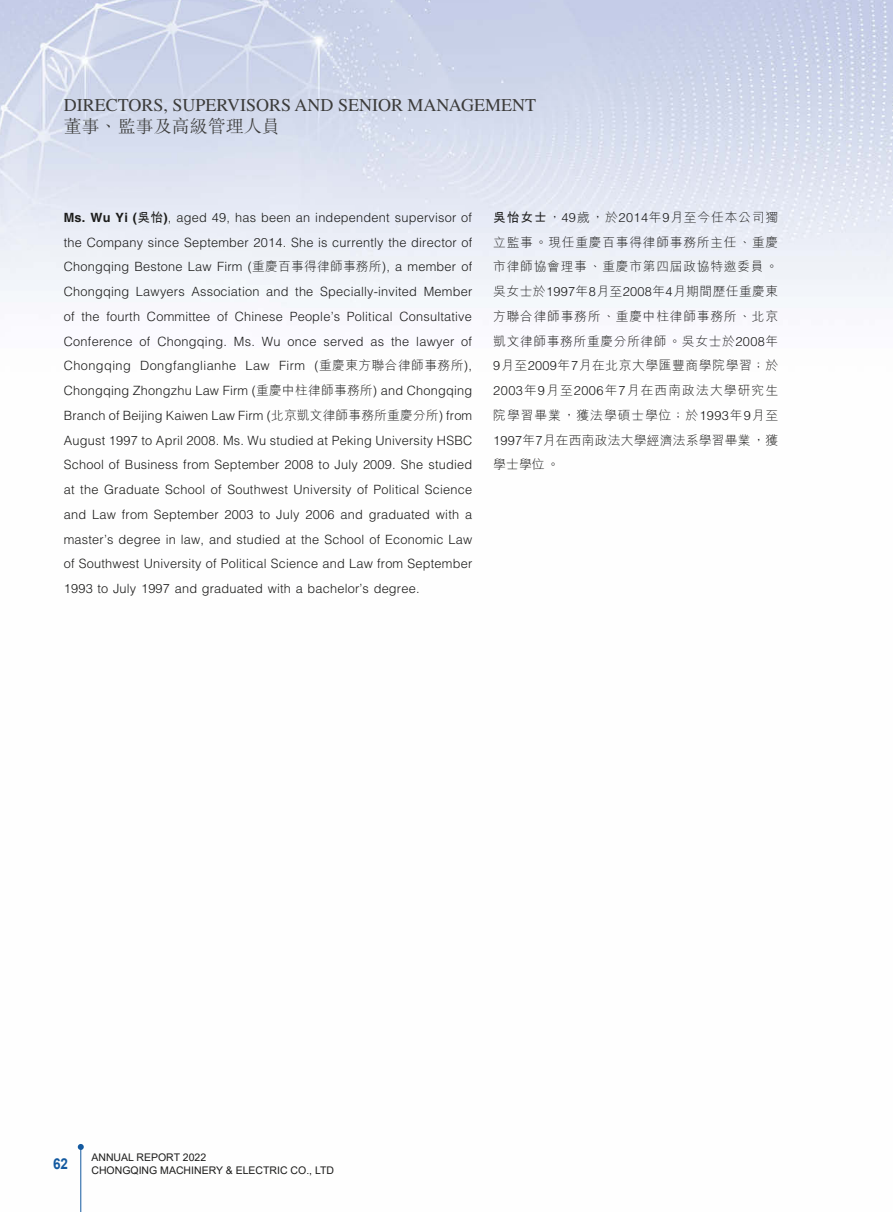
<style>
.page{position:relative;width:893px;height:1212px;background:#fff}
.page>*{position:absolute;margin:0;border:0;box-sizing:border-box;transform-origin:0 0}
.t1{font:18px "Times LT Std";color:#3c3c3b}
.t2{font:300 18px "M Sung HK";color:#3c3c3b}
.t3{font:700 15px "Arial";color:#145aa0;scale:.9 1}
.t4{font:300 12.75px/24.8px "Helvetica LT Std";letter-spacing:.015em;color:#1c1c1b;text-align:justify}
.t5{font:300 12.75px/24.8px "M Hei HK";letter-spacing:.075em;color:#1c1c1b;text-align:justify}
.t6{font:10.5px/12.6px "Arial";color:#1c1c1b}
.s1{font-weight:700}
.s2{font-family:"M Hei HK";font-weight:700}
.s3{font-family:"M Hei HK"}
.s4{font-family:"Helvetica LT Std"}
</style>
<div class="page">
<img style="left:0;top:0;width:893px;height:1212px">
<hr style="left:80px;top:1147px;width:1px;height:65px;background:#145aa0">
<svg style="left:78px;top:1144px;width:6px;height:6px"></svg>
<h1 class="t1" style="left:64px;top:94px;width:474px">DIRECTORS, SUPERVISORS AND SENIOR MANAGEMENT</h1>
<h1 class="t2" style="left:64px;top:114px;width:217px">董事、監事及高級管理人員</h1>
<p class="t4" style="left:64px;top:205px;width:410px"><span class="s1">Ms. Wu Yi (</span><span class="s2">吳怡</span><span class="s1">)</span>, aged 49, has been an independent supervisor of the Company since September 2014. She is currently the director of Chongqing Bestone Law Firm (<span class="s3">重慶百事得律師事務所</span>), a member of Chongqing Lawyers Association and the Specially-invited Member of the fourth Committee of Chinese People’s Political Consultative Conference of Chongqing. Ms. Wu once served as the lawyer of Chongqing Dongfanglianhe Law Firm (<span class="s3">重慶東方聯合律師事務所</span>), Chongqing Zhongzhu Law Firm (<span class="s3">重慶中柱律師事務所</span>) and Chongqing Branch of Beijing Kaiwen Law Firm (<span class="s3">北京凱文律師事務所重慶分所</span>) from August 1997 to April 2008. Ms. Wu studied at Peking University HSBC School of Business from September 2008 to July 2009. She studied at the Graduate School of Southwest University of Political Science and Law from September 2003 to July 2006 and graduated with a master’s degree in law, and studied at the School of Economic Law of Southwest University of Political Science and Law from September 1993 to July 1997 and graduated with a bachelor’s degree.</p>
<p class="t5" style="left:493px;top:204px;width:286px"><span class="s1">吳怡女士</span>，<span class="s4">49</span>歲，於<span class="s4">2014</span>年<span class="s4">9</span>月至今任本公司獨立監事。現任重慶百事得律師事務所主任、重慶市律師協會理事、重慶市第四屆政協特邀委員。吳女士於<span class="s4">1997</span>年<span class="s4">8</span>月至<span class="s4">2008</span>年<span class="s4">4</span>月期間歷任重慶東方聯合律師事務所、重慶中柱律師事務所、北京凱文律師事務所重慶分所律師。吳女士於<span class="s4">2008</span>年<span class="s4">9</span>月至<span class="s4">2009</span>年<span class="s4">7</span>月在北京大學匯豐商學院學習；於<span class="s4">2003</span>年<span class="s4">9</span>月至<span class="s4">2006</span>年<span class="s4">7</span>月在西南政法大學研究生院學習畢業，獲法學碩士學位；於<span class="s4">1993</span>年<span class="s4">9</span>月至<span class="s4">1997</span>年<span class="s4">7</span>月在西南政法大學經濟法系學習畢業，獲學士學位。</p>
<p class="t3" style="left:53px;top:1153px;width:18px">62</p>
<p class="t6" style="left:91px;top:1151px;width:244px">ANNUAL REPORT 2022<br>CHONGQING MACHINERY &amp; ELECTRIC CO., LTD</p>
</div>
